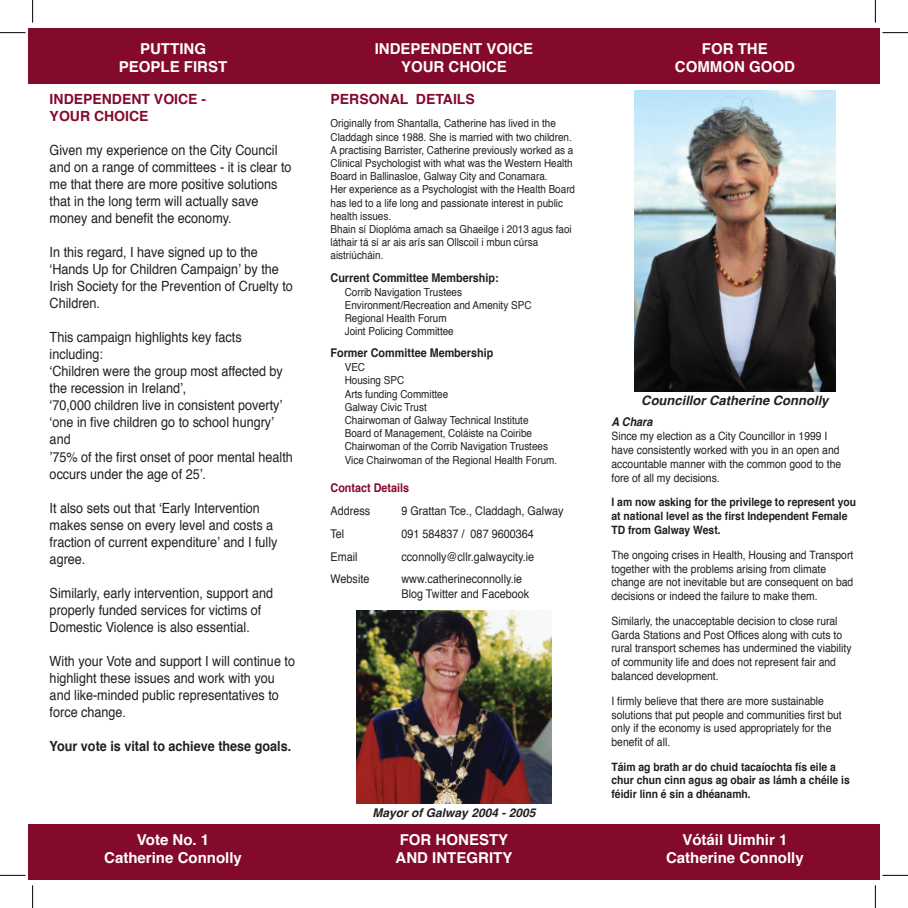
<style>
.page{position:relative;width:908px;height:908px;background:#fff}
.page>*{position:absolute;margin:0;border:0;box-sizing:border-box;transform-origin:0 0}
.t1{font:700 15px/18px "Helvetica";color:#fff;text-align:center}
.t2{font:14px/17px "Helvetica";color:#231f20;scale:.9 1}
.t3{font:700 14px/17px "Helvetica";color:#840a2b}
.t4{font:700 14px "Helvetica";color:#231f20;scale:.9 1}
.t5{font:italic 700 13px "Helvetica";color:#231f20}
.t6{font:12px/14.4px "Helvetica";color:#231f20;scale:.9 1}
.t7{font:700 12px "Helvetica";color:#231f20;scale:.9 1}
.t8{font:italic 700 12px "Helvetica";color:#231f20}
.t9{font:700 12px "Helvetica";color:#840a2b;scale:.9 1}
.t10{font:italic 700 12px "Helvetica";color:#231f20;scale:.9 1}
.t11{font:11.5px/13.8px "Helvetica";color:#231f20;scale:.9 1}
.t12{font:700 11.5px/13.8px "Helvetica";color:#231f20;scale:.9 1}
.t13{font:11px/13.2px "Helvetica";color:#231f20;scale:.9 1}
</style>
<div class="page">
<div style="left:28px;top:28px;width:851px;height:56px;background:#840a2b"></div>
<div style="left:28px;top:823px;width:851px;height:56px;background:#840a2b"></div>
<img style="left:634px;top:91px;width:201px;height:300px">
<img style="left:356px;top:610px;width:195px;height:192px">
<svg style="left:0;top:32px;width:26px;height:1px"></svg>
<svg style="left:0;top:874px;width:26px;height:1px"></svg>
<svg style="left:882px;top:32px;width:25px;height:1px"></svg>
<svg style="left:882px;top:874px;width:25px;height:1px"></svg>
<svg style="left:32px;top:0;width:1px;height:23px"></svg>
<svg style="left:874px;top:0;width:1px;height:23px"></svg>
<svg style="left:32px;top:885px;width:1px;height:22px"></svg>
<svg style="left:874px;top:885px;width:1px;height:22px"></svg>
<p class="t1" style="left:119px;top:40px;width:110px">PUTTING<br>PEOPLE FIRST</p>
<p class="t3" style="left:50px;top:92px;width:158px">INDEPENDENT VOICE -<br>YOUR CHOICE</p>
<p class="t2" style="left:50px;top:143px;width:270px">Given my experience on the City Council and on a range of committees - it is clear to me that there are more positive solutions that in the long term will actually save money and benefit the economy.</p>
<p class="t2" style="left:50px;top:245px;width:272px">In this regard, I have signed up to the ‘Hands Up for Children Campaign’ by the Irish Society for the Prevention of Cruelty to Children.</p>
<p class="t2" style="left:50px;top:330px;width:272px">This campaign highlights key facts including:<br>‘Children were the group most affected by the recession in Ireland’,<br>‘70,000 children live in consistent poverty’ ‘one in five children go to school hungry’ and<br>’75% of the first onset of poor mental health occurs under the age of 25’.</p>
<p class="t2" style="left:50px;top:500px;width:254px">It also sets out that ‘Early Intervention makes sense on every level and costs a fraction of current expenditure’ and I fully agree.</p>
<p class="t2" style="left:50px;top:585px;width:249px">Similarly, early intervention, support and properly funded services for victims of<br>Domestic Violence is also essential.</p>
<p class="t2" style="left:50px;top:653px;width:274px">With your Vote and support I will continue to highlight these issues and work with you and like-minded public representatives to force change.</p>
<p class="t4" style="left:50px;top:739px;width:270px">Your vote is vital to achieve these goals.</p>
<p class="t1" style="left:374px;top:40px;width:160px">INDEPENDENT VOICE<br>YOUR CHOICE</p>
<p class="t1" style="left:674px;top:40px;width:121px">FOR THE<br>COMMON GOOD</p>
<p class="t3" style="left:330px;top:92px;width:146px">PERSONAL DETAILS</p>
<p class="t13" style="left:330px;top:118px;width:273px">Originally from Shantalla, Catherine has lived in the Claddagh since 1988. She is married with two children.<br>A practising Barrister, Catherine previously worked as a Clinical Psychologist with what was the Western Health Board in Ballinasloe, Galway City and Conamara.<br>Her experience as a Psychologist with the Health Board has led to a life long and passionate interest in public health issues.<br>Bhain sí Dioplóma amach sa Ghaeilge i 2013 agus faoi láthair tá sí ar ais arís san Ollscoil i mbun cúrsa aistriúcháin.</p>
<p class="t7" style="left:330px;top:272px;width:188px">Current Committee Membership:</p>
<p class="t13" style="left:344px;top:286px;width:209px">Corrib Navigation Trustees<br>Environment/Recreation and Amenity SPC<br>Regional Health Forum<br>Joint Policing Committee</p>
<p class="t7" style="left:330px;top:348px;width:182px">Former Committee Membership</p>
<p class="t13" style="left:344px;top:361px;width:237px">VEC<br>Housing SPC<br>Arts funding Committee<br>Galway Civic Trust<br>Chairwoman of Galway Technical Institute<br>Board of Management, Coláiste na Coiribe<br>Chairwoman of the Corrib Navigation Trustees<br>Vice Chairwoman of the Regional Health Forum.</p>
<p class="t9" style="left:330px;top:482px;width:89px">Contact Details</p>
<p class="t6" style="left:330px;top:504px;width:46px">Address</p>
<p class="t6" style="left:401px;top:504px;width:181px">9 Grattan Tce., Claddagh, Galway</p>
<p class="t6" style="left:330px;top:527px;width:17px">Tel</p>
<p class="t6" style="left:401px;top:527px;width:148px">091 584837 / 087 9600364</p>
<p class="t6" style="left:330px;top:550px;width:32px">Email</p>
<p class="t6" style="left:401px;top:550px;width:149px">cconnolly@cllr.galwaycity.ie</p>
<p class="t6" style="left:330px;top:572px;width:45px">Website</p>
<p class="t6" style="left:401px;top:572px;width:143px">www.catherineconnolly.ie<br>Blog Twitter and Facebook</p>
<p class="t8" style="left:372px;top:807px;width:164px">Mayor of Galway 2004 - 2005</p>
<p class="t5" style="left:641px;top:395px;width:189px">Councillor Catherine Connolly</p>
<p class="t10" style="left:611px;top:417px;width:47px">A Chara</p>
<p class="t11" style="left:611px;top:430px;width:257px">Since my election as a City Councillor in 1999 I have consistently worked with you in an open and accountable manner with the common good to the fore of all my decisions.</p>
<p class="t12" style="left:611px;top:496px;width:273px">I am now asking for the privilege to represent you at national level as the first Independent Female<br>TD from Galway West.</p>
<p class="t11" style="left:611px;top:548px;width:270px">The ongoing crises in Health, Housing and Transport together with the problems arising from climate change are not inevitable but are consequent on bad decisions or indeed the failure to make them.</p>
<p class="t11" style="left:611px;top:614px;width:268px">Similarly, the unacceptable decision to close rural Garda Stations and Post Offices along with cuts to rural transport schemes has undermined the viability of community life and does not represent fair and balanced development.</p>
<p class="t11" style="left:611px;top:694px;width:257px">I firmly believe that there are more sustainable solutions that put people and communities first but only if the economy is used appropriately for the benefit of all.</p>
<p class="t12" style="left:611px;top:760px;width:266px">Táim ag brath ar do chuid tacaíochta fís eile a chur chun cinn agus ag obair as lámh a chéile is féidir linn é sin a dhéanamh.</p>
<p class="t1" style="left:104px;top:831px;width:139px">Vote No. 1<br>Catherine Connolly</p>
<p class="t1" style="left:395px;top:831px;width:118px;text-align:left">FOR HONESTY<br>AND INTEGRITY</p>
<p class="t1" style="left:665px;top:831px;width:139px">Vótáil Uimhir 1<br>Catherine Connolly</p>
</div>
